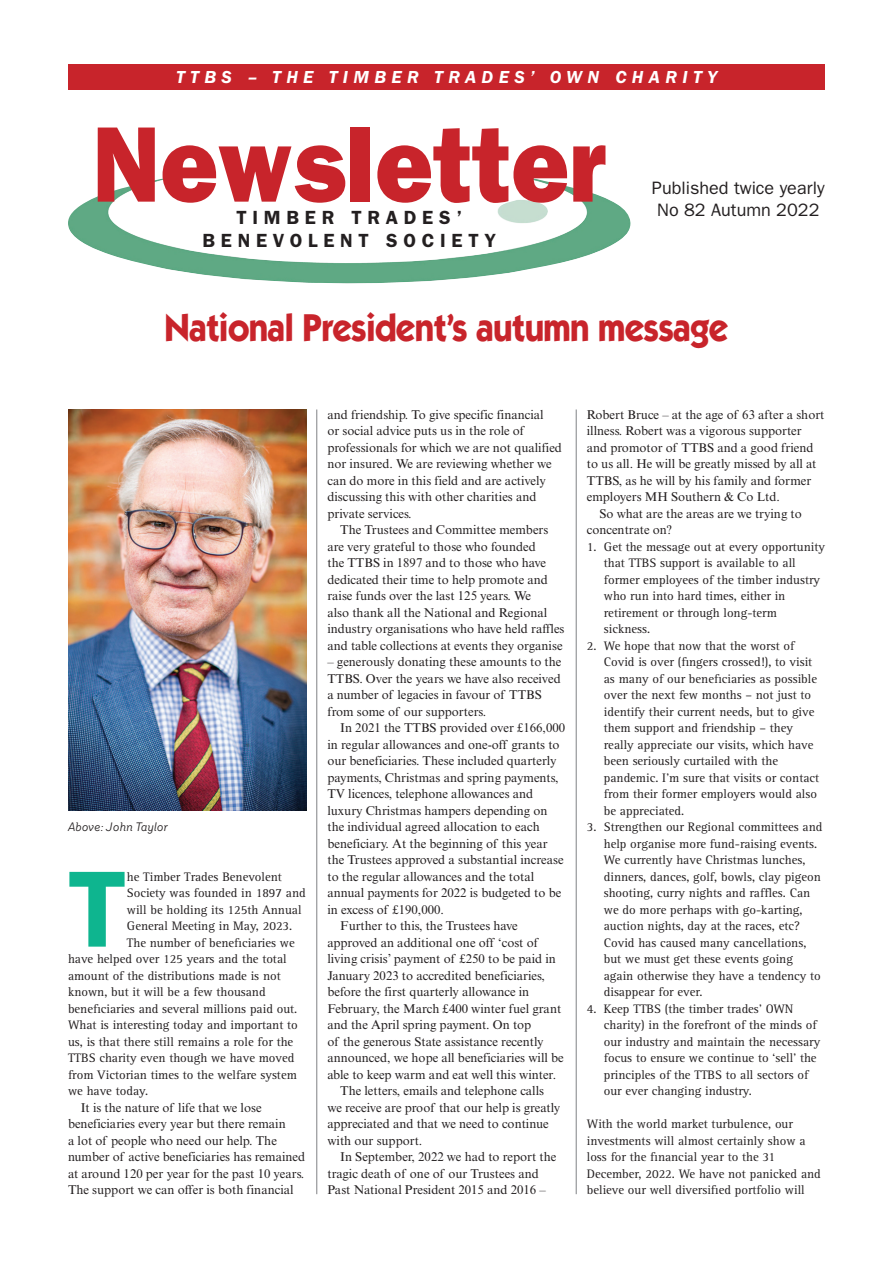
<style>
.page{position:relative;width:893px;height:1263px;background:#fff}
.page>*{position:absolute;margin:0;border:0;box-sizing:border-box;transform-origin:0 0}
.t1{font:600 108.9px "ITC Franklin Gothic Std";color:#0eb58f}
.t2{font:108px "ITC Franklin Gothic Std Hvy";color:#c8242b;scale:.9 1}
.t3{font:700 39px "ITC Kabel Std";letter-spacing:-.02em;color:#c8242b;scale:.9 1}
.t4{font:600 19.2px/23px "ITC Franklin Gothic Std";letter-spacing:.3em;color:#231f20;text-align:center}
.t5{font:18px/21.6px "ITC Franklin Gothic Std";color:#231f20}
.t6{font:italic 600 18px "ITC Franklin Gothic Std";letter-spacing:.3em;color:#fff}
.t7{font:12.75px/16.5px "Times New Roman MT Std";color:#231f20}
.t8{font:12.75px/16.5px "Rotis Serif Std";color:#231f20}
.t9{font:italic 12px "Router";letter-spacing:-.01em;color:#231f20}
</style>
<div class="page">
<div style="left:68px;top:64px;width:757px;height:25px;background:#c8242b"></div>
<img style="left:68px;top:175px;width:563px;height:108px">
<img style="left:68px;top:409px;width:238px;height:401px">
<hr style="left:316px;top:409px;width:1px;height:785px;background:#808285">
<hr style="left:576px;top:409px;width:1px;height:785px;background:#808285">
<h3 class="t6" style="left:176px;top:67px;width:542px">TTBS – THE TIMBER TRADES’ OWN CHARITY</h3>
<h2 class="t2" style="left:92px;top:101px;width:573px">Newsletter</h2>
<h3 class="t4" style="left:202px;top:206px;width:295px">TIMBER TRADES’<br>BENEVOLENT SOCIETY</h3>
<h3 class="t5" style="left:652px;top:178px;width:174px">Published twice yearly<br>No 82 Autumn 2022</h3>
<h3 class="t3" style="left:164px;top:304px;width:628px">National President’s autumn message</h3>
<p class="t9" style="left:68px;top:818px;width:101px">Above: John Taylor</p>
<h1 class="t1" style="left:68px;top:845px;width:60px">T</h1>
<p class="t8" style="left:127px;top:868px;width:157px">he Timber Trades Benevolent</p>
<p class="t8" style="left:127px;top:885px;width:180px">Society was founded in 1897 and</p>
<p class="t8" style="left:127px;top:901px;width:176px">will be holding its 125th Annual</p>
<p class="t8" style="left:127px;top:918px;width:167px">General Meeting in May, 2023.</p>
<p class="t8" style="left:127px;top:934px;width:169px">The number of beneficiaries we</p>
<p class="t8" style="left:68px;top:951px;width:220px">have helped over 125 years and the total</p>
<p class="t8" style="left:68px;top:967px;width:214px">amount of the distributions made is not</p>
<p class="t8" style="left:68px;top:984px;width:199px">known, but it will be a few thousand</p>
<p class="t8" style="left:68px;top:1000px;width:231px">beneficiaries and several millions paid out.</p>
<p class="t8" style="left:68px;top:1017px;width:231px">What is interesting today and important to</p>
<p class="t8" style="left:68px;top:1033px;width:227px">us, is that there still remains a role for the</p>
<p class="t8" style="left:68px;top:1050px;width:228px">TTBS charity even though we have moved</p>
<p class="t8" style="left:68px;top:1066px;width:230px">from Victorian times to the welfare system</p>
<p class="t8" style="left:68px;top:1083px;width:82px">we have today.</p>
<p class="t7" style="left:68px;top:1099px;width:239px;text-indent:13px">It is the nature of life that we lose beneficiaries every year but there remain<br>a lot of people who need our help. The number of active beneficiaries has remained at around 120 per year for the past 10 years.<br>The support we can offer is both financial</p>
<p class="t7" style="left:327px;top:406px;width:236px">and friendship. To give specific financial<br>or social advice puts us in the role of professionals for which we are not qualified nor insured. We are reviewing whether we can do more in this field and are actively discussing this with other charities and private services.</p>
<p class="t7" style="left:327px;top:521px;width:239px;text-indent:13px">The Trustees and Committee members are very grateful to those who founded<br>the TTBS in 1897 and to those who have dedicated their time to help promote and raise funds over the last 125 years. We<br>also thank all the National and Regional industry organisations who have held raffles and table collections at events they organise</p>
<p class="t7" style="left:327px;top:653px;width:235px">– generously donating these amounts to the TTBS. Over the years we have also received a number of legacies in favour of TTBS from some of our supporters.</p>
<p class="t7" style="left:340px;top:719px;width:226px">In 2021 the TTBS provided over £166,000</p>
<p class="t7" style="left:327px;top:736px;width:234px">in regular allowances and one-off grants to</p>
<p class="t7" style="left:327px;top:752px;width:231px">our beneficiaries. These included quarterly</p>
<p class="t7" style="left:327px;top:769px;width:233px">payments, Christmas and spring payments,</p>
<p class="t7" style="left:327px;top:785px;width:207px">TV licences, telephone allowances and</p>
<p class="t7" style="left:327px;top:802px;width:222px">luxury Christmas hampers depending on</p>
<p class="t7" style="left:327px;top:818px;width:214px">the individual agreed allocation to each</p>
<p class="t7" style="left:327px;top:835px;width:222px">beneficiary. At the beginning of this year</p>
<p class="t7" style="left:327px;top:851px;width:238px">the Trustees approved a substantial increase</p>
<p class="t7" style="left:327px;top:868px;width:208px">to the regular allowances and the total</p>
<p class="t7" style="left:327px;top:884px;width:235px">annual payments for 2022 is budgeted to be</p>
<p class="t7" style="left:327px;top:901px;width:118px">in excess of £190,000.</p>
<p class="t7" style="left:340px;top:917px;width:179px">Further to this, the Trustees have</p>
<p class="t7" style="left:327px;top:934px;width:212px">approved an additional one off ‘cost of</p>
<p class="t7" style="left:327px;top:950px;width:230px">living crisis’ payment of £250 to be paid in</p>
<p class="t7" style="left:327px;top:967px;width:219px">January 2023 to accredited beneficiaries,</p>
<p class="t7" style="left:327px;top:983px;width:203px">before the first quarterly allowance in</p>
<p class="t7" style="left:327px;top:1000px;width:235px">February, the March £400 winter fuel grant</p>
<p class="t7" style="left:327px;top:1016px;width:205px">and the April spring payment. On top</p>
<p class="t7" style="left:327px;top:1033px;width:218px">of the generous State assistance recently</p>
<p class="t7" style="left:327px;top:1049px;width:238px">announced, we hope all beneficiaries will be</p>
<p class="t7" style="left:327px;top:1066px;width:230px">able to keep warm and eat well this winter.</p>
<p class="t7" style="left:340px;top:1082px;width:205px">The letters, emails and telephone calls</p>
<p class="t7" style="left:327px;top:1099px;width:234px">we receive are proof that our help is greatly</p>
<p class="t7" style="left:327px;top:1115px;width:223px">appreciated and that we need to continue</p>
<p class="t7" style="left:327px;top:1132px;width:96px">with our support.</p>
<p class="t7" style="left:340px;top:1148px;width:218px">In September, 2022 we had to report the</p>
<p class="t7" style="left:327px;top:1165px;width:213px">tragic death of one of our Trustees and</p>
<p class="t7" style="left:327px;top:1181px;width:220px">Past National President 2015 and 2016 –</p>
<p class="t7" style="left:587px;top:406px;width:239px">Robert Bruce – at the age of 63 after a short</p>
<p class="t7" style="left:587px;top:422px;width:216px">illness. Robert was a vigorous supporter</p>
<p class="t7" style="left:587px;top:439px;width:228px">and promotor of TTBS and a good friend</p>
<p class="t7" style="left:587px;top:455px;width:231px">to us all. He will be greatly missed by all at</p>
<p class="t7" style="left:587px;top:472px;width:226px">TTBS, as he will by his family and former</p>
<p class="t7" style="left:587px;top:488px;width:195px">employers MH Southern &amp; Co Ltd.</p>
<p class="t7" style="left:599px;top:505px;width:204px">So what are the areas are we trying to</p>
<p class="t7" style="left:587px;top:521px;width:86px">concentrate on?</p>
<p class="t8" style="left:604px;top:538px;width:223px;text-indent:-17px">1. Get the message out at every opportunity that TTBS support is available to all former employees of the timber industry who run into hard times, either in retirement or through long-term sickness.</p>
<p class="t8" style="left:604px;top:637px;width:217px;text-indent:-17px">2. We hope that now that the worst of Covid is over (fingers crossed!), to visit as many of our beneficiaries as possible over the next few months – not just to identify their current needs, but to give them support and friendship – they really appreciate our visits, which have been seriously curtailed with the pandemic. I’m sure that visits or contact from their former employers would also be appreciated.</p>
<p class="t8" style="left:604px;top:819px;width:220px;text-indent:-17px">3. Strengthen our Regional committees and help organise more fund-raising events.<br>We currently have Christmas lunches, dinners, dances, golf, bowls, clay pigeon shooting, curry nights and raffles. Can we do more perhaps with go-karting, auction nights, day at the races, etc?<br>Covid has caused many cancellations, but we must get these events going again otherwise they have a tendency to disappear for ever.</p>
<p class="t8" style="left:604px;top:1000px;width:218px;text-indent:-17px">4. Keep TTBS (the timber trades’ OWN charity) in the forefront of the minds of our industry and maintain the necessary focus to ensure we continue to ‘sell’ the principles of the TTBS to all sectors of our ever changing industry.</p>
<p class="t8" style="left:587px;top:1116px;width:236px">With the world market turbulence, our investments will almost certainly show a loss for the financial year to the 31<br>December, 2022. We have not panicked and believe our well diversified portfolio will</p>
</div>
